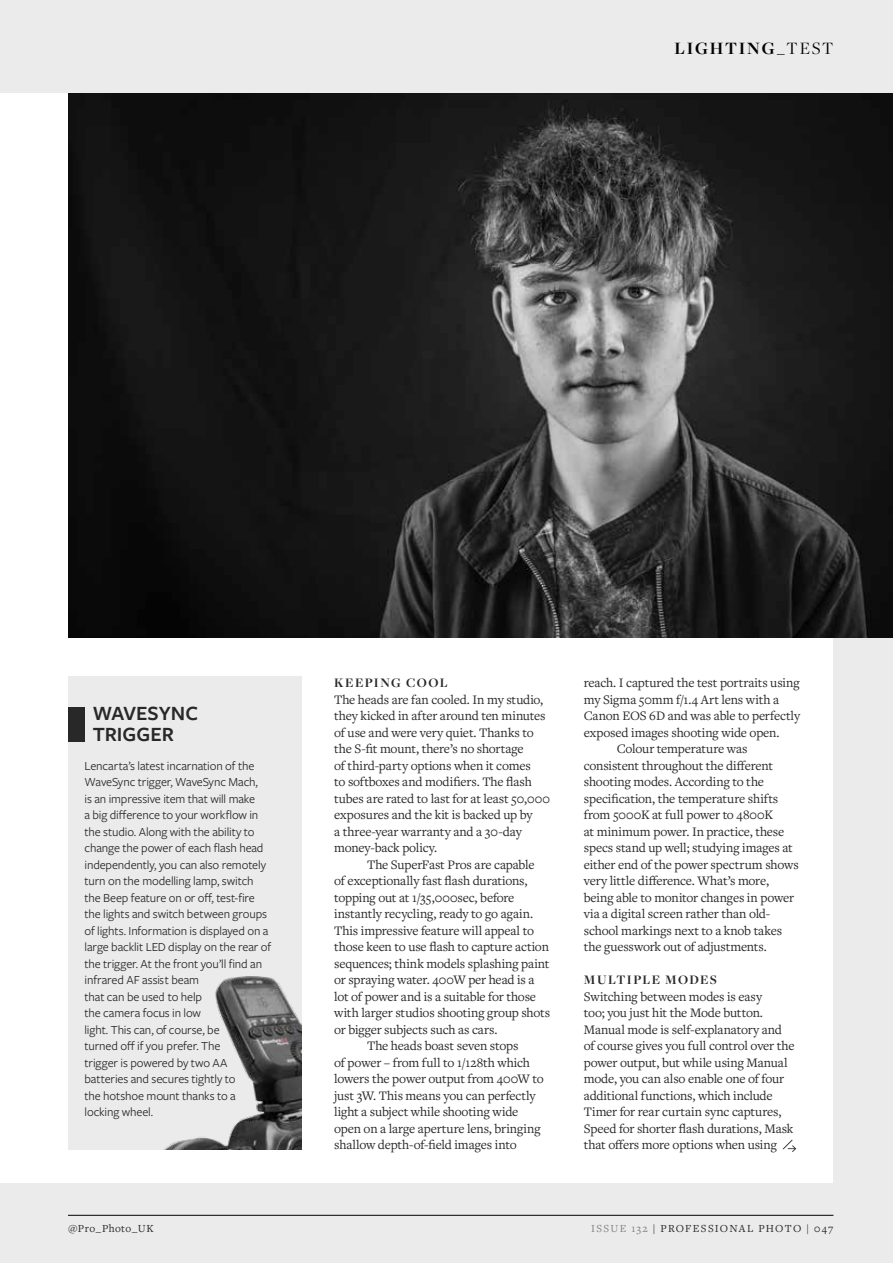
<style>
.page{position:relative;width:893px;height:1263px;background:#ebebec}
.page>*{position:absolute;margin:0;border:0;box-sizing:border-box;transform-origin:0 0}
.t1{font:600 21px/21px "Freight Sans Pro";color:#292829}
.t2{font:700 18px "Freight Disp Pro";letter-spacing:.1em;color:#000}
.t3{font:13.5px/16.5px "Freight Text Pro";letter-spacing:-.015em;color:#292829}
.t4{font:700 13.5px "Freight Disp Pro";letter-spacing:.105em;color:#292829}
.t5{font:12.75px/16.5px "Freight Sans Pro";letter-spacing:-.01em;color:#292829}
.t6{font:11.25px "Freight Text Pro";letter-spacing:.105em;color:#292829}
.t7{font:11.25px "Freight Text Pro";letter-spacing:.035em;color:#292829}
.s1{font-weight:400}
.s2{color:#808285}
</style>
<div class="page">
<div style="left:0;top:93px;width:833px;height:1089px;background:#fff"></div>
<hr style="left:68px;top:1215px;width:765px;height:1px;background:#000">
<img style="left:68px;top:93px;width:825px;height:545px">
<svg style="left:782px;top:1140px;width:14px;height:12px"></svg>
<div style="left:68px;top:676px;width:233px;height:473px;background:#ebebec"></div>
<div style="left:68px;top:707px;width:16px;height:34px;background:#292829"></div>
<img style="left:164px;top:976px;width:137px;height:173px">
<h2 class="t2" style="left:674px;top:36px;width:160px">LIGHTING<span class="s1">_TEST</span></h2>
<h1 class="t1" style="left:93px;top:702px;width:107px">WAVESYNC<br>TRIGGER</h1>
<p class="t5" style="left:85px;top:757px;width:188px">Lencarta’s latest incarnation of the<br>WaveSync trigger, WaveSync Mach,<br>is an impressive item that will make<br>a big difference to your workflow in the studio. Along with the ability to change the power of each flash head independently, you can also remotely turn on the modelling lamp, switch the Beep feature on or off, test-fire the lights and switch between groups of lights. Information is displayed on a large backlit LED display on the rear of the trigger. At the front you’ll find an infrared AF assist beam<br>that can be used to help<br>the camera focus in low<br>light. This can, of course, be<br>turned off if you prefer. The<br>trigger is powered by two AA batteries and secures tightly to<br>the hotshoe mount thanks to a locking wheel.</p>
<p class="t4" style="left:334px;top:674px;width:115px">KEEPING COOL</p>
<p class="t3" style="left:334px;top:690px;width:217px">The heads are fan cooled. In my studio, they kicked in after around ten minutes of use and were very quiet. Thanks to the S-fit mount, there’s no shortage<br>of third-party options when it comes<br>to softboxes and modifiers. The flash tubes are rated to last for at least 50,000 exposures and the kit is backed up by<br>a three-year warranty and a 30-day money-back policy.</p>
<p class="t3" style="left:367px;top:855px;width:169px">The SuperFast Pros are capable</p>
<p class="t3" style="left:334px;top:872px;width:195px">of exceptionally fast flash durations,</p>
<p class="t3" style="left:334px;top:888px;width:182px">topping out at 1/35,000sec, before</p>
<p class="t3" style="left:334px;top:905px;width:200px">instantly recycling, ready to go again.</p>
<p class="t3" style="left:334px;top:921px;width:201px">This impressive feature will appeal to</p>
<p class="t3" style="left:334px;top:938px;width:216px">those keen to use flash to capture action</p>
<p class="t3" style="left:334px;top:954px;width:217px">sequences; think models splashing paint</p>
<p class="t3" style="left:334px;top:971px;width:202px">or spraying water. 400W per head is a</p>
<p class="t3" style="left:334px;top:987px;width:203px">lot of power and is a suitable for those</p>
<p class="t3" style="left:334px;top:1004px;width:217px">with larger studios shooting group shots</p>
<p class="t3" style="left:334px;top:1020px;width:165px">or bigger subjects such as cars.</p>
<p class="t3" style="left:367px;top:1037px;width:153px">The heads boast seven stops</p>
<p class="t3" style="left:334px;top:1053px;width:197px">of power – from full to 1/128th which</p>
<p class="t3" style="left:334px;top:1070px;width:211px">lowers the power output from 400W to</p>
<p class="t3" style="left:334px;top:1086px;width:203px">just 3W. This means you can perfectly</p>
<p class="t3" style="left:334px;top:1103px;width:186px">light a subject while shooting wide</p>
<p class="t3" style="left:334px;top:1119px;width:208px">open on a large aperture lens, bringing</p>
<p class="t3" style="left:334px;top:1136px;width:184px">shallow depth-of-field images into</p>
<p class="t3" style="left:584px;top:674px;width:217px">reach. I captured the test portraits using</p>
<p class="t3" style="left:584px;top:690px;width:197px">my Sigma 50mm f/1.4 Art lens with a</p>
<p class="t3" style="left:584px;top:707px;width:218px">Canon EOS 6D and was able to perfectly</p>
<p class="t3" style="left:584px;top:723px;width:197px">exposed images shooting wide open.</p>
<p class="t3" style="left:617px;top:740px;width:132px">Colour temperature was</p>
<p class="t3" style="left:584px;top:756px;width:191px">consistent throughout the different</p>
<p class="t3" style="left:584px;top:773px;width:182px">shooting modes. According to the</p>
<p class="t3" style="left:584px;top:789px;width:196px">specification, the temperature shifts</p>
<p class="t3" style="left:584px;top:806px;width:191px">from 5000K at full power to 4800K</p>
<p class="t3" style="left:584px;top:822px;width:202px">at minimum power. In practice, these</p>
<p class="t3" style="left:584px;top:839px;width:211px">specs stand up well; studying images at</p>
<p class="t3" style="left:584px;top:855px;width:216px">either end of the power spectrum shows</p>
<p class="t3" style="left:584px;top:872px;width:187px">very little difference. What’s more,</p>
<p class="t3" style="left:584px;top:888px;width:212px">being able to monitor changes in power</p>
<p class="t3" style="left:584px;top:905px;width:188px">via a digital screen rather than old-</p>
<p class="t3" style="left:584px;top:921px;width:200px">school markings next to a knob takes</p>
<p class="t3" style="left:584px;top:938px;width:184px">the guesswork out of adjustments.</p>
<p class="t4" style="left:584px;top:971px;width:135px">MULTIPLE MODES</p>
<p class="t3" style="left:584px;top:987px;width:212px">Switching between modes is easy<br>too; you just hit the Mode button.<br>Manual mode is self-explanatory and of course gives you full control over the power output, but while using Manual mode, you can also enable one of four additional functions, which include Timer for rear curtain sync captures, Speed for shorter flash durations, Mask that offers more options when using</p>
<p class="t7" style="left:68px;top:1220px;width:87px">@Pro_Photo_UK</p>
<p class="t6" style="left:591px;top:1220px;width:244px"><span class="s2">ISSUE 132</span> | PROFESSIONAL PHOTO | 047</p>
</div>
